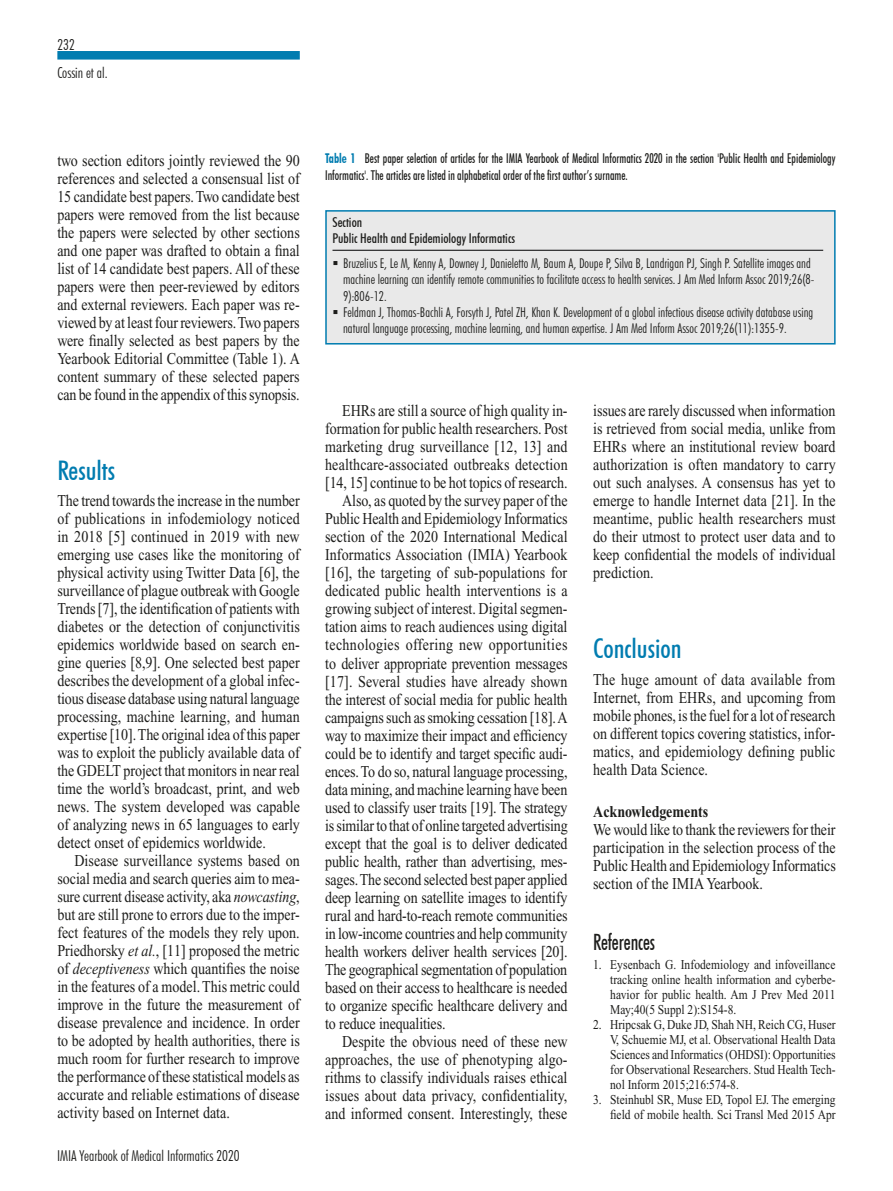
<style>
.page{position:relative;width:893px;height:1191px;background:#fff}
.page>*{position:absolute;margin:0;border:0;box-sizing:border-box;transform-origin:0 0}
.t1{font:500 condensed 27px "Futura BT";color:#007cb0}
.t2{font:500 condensed 22.5px "Futura BT";letter-spacing:-.005em;color:#1d1d1b;scale:.85 1}
.t3{font:16.5px/18px "Times";letter-spacing:-.01em;color:#1d1d1b;text-align:justify;scale:.85 1}
.t4{font:16.5px "Times";letter-spacing:.01em;color:#1d1d1b;scale:.85 1}
.t5{font:16.5px "Times";letter-spacing:.025em;color:#1d1d1b;scale:.85 1}
.t6{font:700 16.5px "Times";color:#1d1d1b;scale:.85 1}
.t7{font:300 condensed 15px "Futura BT";color:#1d1d1b}
.t8{font:300 condensed 13.5px/16.2px "Futura BT";color:#1d1d1b}
.t9{font:13.5px/15px "Times";color:#1d1d1b;text-align:justify;scale:.85 1}
.t10{font:500 condensed 13.5px/16.2px "Futura BT";color:#1d1d1b;scale:.85 1}
.t11{font:500 condensed 13.5px/16.2px "Futura BT";color:#1d1d1b}
.s1{font-style:italic}
.s2{font-weight:700;color:#007cb0}
</style>
<div class="page">
<div style="left:57px;top:51px;width:243px;height:9px;background:#007cb0"></div>
<div style="left:325px;top:210px;width:511px;height:134px;background:#e9e9e9;border:2px solid #007cb0"></div>
<hr style="left:332px;top:250px;width:491px;height:1px;background:#020203">
<p class="t7" style="left:57px;top:35px;width:19px">232</p>
<p class="t7" style="left:57px;top:63px;width:52px">Cossin et al.</p>
<p class="t3" style="left:57px;top:152px;width:287px">two section editors jointly reviewed the 90 references and selected a consensual list of 15 candidate best papers. Two candidate best papers were removed from the list because the papers were selected by other sections and one paper was drafted to obtain a final list of 14 candidate best papers. All of these papers were then peer-reviewed by editors and external reviewers. Each paper was re&shy;viewed by at least four reviewers. Two papers were finally selected as best papers by the Yearbook Editorial Committee (Table 1). A content summary of these selected papers can be found in the appendix of this synopsis.</p>
<h1 class="t1" style="left:57px;top:454px;width:59px">Results</h1>
<p class="t3" style="left:57px;top:492px;width:287px">The trend towards the increase in the number of publications in infodemiology noticed in 2018 [5] continued in 2019 with new emerging use cases like the monitoring of physical activity using Twitter Data [6], the surveillance of plague outbreak with Google Trends [7], the identification of patients with diabetes or the detection of conjunctivitis epidemics worldwide based on search en&shy;gine queries [8,9]. One selected best paper describes the development of a global infec&shy;tious disease database using natural language processing, machine learning, and human expertise [10]. The original idea of this paper was to exploit the publicly available data of the GDELT project that monitors in near real time the world’s broadcast, print, and web news. The system developed was capable of analyzing news in 65 languages to early detect onset of epidemics worldwide.</p>
<p class="t3" style="left:57px;top:852px;width:287px;text-indent:17px">Disease surveillance systems based on social media and search queries aim to mea&shy;sure current disease activity, aka <span class="s1">nowcasting</span>, but are still prone to errors due to the imper&shy;fect features of the models they rely upon.<br>Priedhorsky <span class="s1">et al.</span>, [11] proposed the metric of <span class="s1">deceptiveness</span> which quantifies the noise in the features of a model. This metric could improve in the future the measurement of disease prevalence and incidence. In order to be adopted by health authorities, there is much room for further research to improve the performance of these statistical models as accurate and reliable estimations of disease activity based on Internet data.</p>
<p class="t7" style="left:57px;top:1146px;width:184px">IMIA Yearbook of Medical Informatics 2020</p>
<p class="t10" style="left:325px;top:150px;width:602px"><span class="s2">Table 1</span> Best paper selection of articles for the IMIA Yearbook of Medical Informatics 2020 in the section 'Public Health and Epidemiology<br>Informatics'. The articles are listed in alphabetical order of the first author’s surname.</p>
<p class="t11" style="left:332px;top:214px;width:184px">Section<br>Public Health and Epidemiology Informatics</p>
<p class="t8" style="left:343px;top:255px;width:473px;text-indent:-11px">▪ Bruzelius E, Le M, Kenny A, Downey J, Danieletto M, Baum A, Doupe P, Silva B, Landrigan PJ, Singh P. Satellite images and machine learning can identify remote communities to facilitate access to health services. J Am Med Inform Assoc 2019;26(8-<br>9):806-12.</p>
<p class="t8" style="left:343px;top:304px;width:472px;text-indent:-11px">▪ Feldman J, Thomas-Bachli A, Forsyth J, Patel ZH, Khan K. Development of a global infectious disease activity database using natural language processing, machine learning, and human expertise. J Am Med Inform Assoc 2019;26(11):1355-9.</p>
<p class="t3" style="left:342px;top:402px;width:267px">EHRs are still a source of high quality in-</p>
<p class="t3" style="left:325px;top:420px;width:287px">formation for public health researchers. Post</p>
<p class="t4" style="left:325px;top:438px;width:287px">marketing drug surveillance [12, 13] and</p>
<p class="t4" style="left:325px;top:456px;width:287px">healthcare-associated outbreaks detection</p>
<p class="t3" style="left:325px;top:474px;width:287px">[14, 15] continue to be hot topics of research.</p>
<p class="t3" style="left:342px;top:492px;width:267px">Also, as quoted by the survey paper of the</p>
<p class="t3" style="left:325px;top:510px;width:287px">Public Health and Epidemiology Informatics</p>
<p class="t3" style="left:325px;top:528px;width:287px">section of the 2020 International Medical</p>
<p class="t3" style="left:325px;top:546px;width:287px">Informatics Association (IMIA) Yearbook</p>
<p class="t4" style="left:325px;top:564px;width:286px">[16], the targeting of sub-populations for</p>
<p class="t4" style="left:325px;top:582px;width:287px">dedicated public health interventions is a</p>
<p class="t3" style="left:325px;top:600px;width:287px">growing subject of interest. Digital segmen-</p>
<p class="t3" style="left:325px;top:618px;width:287px">tation aims to reach audiences using digital</p>
<p class="t5" style="left:325px;top:636px;width:287px">technologies offering new opportunities</p>
<p class="t3" style="left:325px;top:654px;width:287px">to deliver appropriate prevention messages</p>
<p class="t4" style="left:325px;top:672px;width:286px">[17]. Several studies have already shown</p>
<p class="t3" style="left:325px;top:690px;width:287px">the interest of social media for public health</p>
<p class="t3" style="left:325px;top:708px;width:287px">campaigns such as smoking cessation [18]. A</p>
<p class="t3" style="left:325px;top:726px;width:287px">way to maximize their impact and efficiency</p>
<p class="t3" style="left:325px;top:744px;width:287px">could be to identify and target specific audi-</p>
<p class="t3" style="left:325px;top:762px;width:287px">ences. To do so, natural language processing,</p>
<p class="t3" style="left:325px;top:780px;width:286px">data mining, and machine learning have been</p>
<p class="t3" style="left:325px;top:798px;width:287px">used to classify user traits [19]. The strategy</p>
<p class="t3" style="left:325px;top:816px;width:287px">is similar to that of online targeted advertising</p>
<p class="t3" style="left:325px;top:834px;width:287px">except that the goal is to deliver dedicated</p>
<p class="t3" style="left:325px;top:852px;width:287px">public health, rather than advertising, mes-</p>
<p class="t3" style="left:325px;top:870px;width:287px">sages. The second selected best paper applied</p>
<p class="t3" style="left:325px;top:888px;width:287px">deep learning on satellite images to identify</p>
<p class="t3" style="left:325px;top:906px;width:287px">rural and hard-to-reach remote communities</p>
<p class="t3" style="left:325px;top:924px;width:286px">in low-income countries and help community</p>
<p class="t3" style="left:325px;top:942px;width:287px">health workers deliver health services [20].</p>
<p class="t3" style="left:325px;top:960px;width:286px">The geographical segmentation of population</p>
<p class="t3" style="left:325px;top:978px;width:287px">based on their access to healthcare is needed</p>
<p class="t3" style="left:325px;top:996px;width:287px">to organize specific healthcare delivery and</p>
<p class="t3" style="left:325px;top:1014px;width:143px">to reduce inequalities.</p>
<p class="t3" style="left:342px;top:1032px;width:267px">Despite the obvious need of these new</p>
<p class="t3" style="left:325px;top:1050px;width:287px">approaches, the use of phenotyping algo-</p>
<p class="t3" style="left:325px;top:1068px;width:287px">rithms to classify individuals raises ethical</p>
<p class="t4" style="left:325px;top:1086px;width:286px">issues about data privacy, confidentiality,</p>
<p class="t3" style="left:325px;top:1104px;width:286px">and informed consent. Interestingly, these</p>
<p class="t3" style="left:593px;top:402px;width:287px">issues are rarely discussed when information is retrieved from social media, unlike from EHRs where an institutional review board authorization is often mandatory to carry out such analyses. A consensus has yet to emerge to handle Internet data [21]. In the meantime, public health researchers must do their utmost to protect user data and to keep confidential the models of individual prediction.</p>
<h1 class="t1" style="left:593px;top:632px;width:90px">Conclusion</h1>
<p class="t3" style="left:593px;top:670px;width:287px">The huge amount of data available from Internet, from EHRs, and upcoming from mobile phones, is the fuel for a lot of research on different topics covering statistics, infor&shy;matics, and epidemiology defining public health Data Science.</p>
<p class="t6" style="left:593px;top:802px;width:137px">Acknowledgements</p>
<p class="t3" style="left:593px;top:820px;width:287px">We would like to thank the reviewers for their participation in the selection process of the Public Health and Epidemiology Informatics section of the IMIA Yearbook.</p>
<h2 class="t2" style="left:593px;top:928px;width:74px">References</h2>
<p class="t9" style="left:610px;top:957px;width:267px;text-indent:-17px">1. Eysenbach G. Infodemiology and infoveillance tracking online health information and cyberbe&shy;havior for public health. Am J Prev Med 2011<br>May;40(5 Suppl 2):S154-8.</p>
<p class="t9" style="left:610px;top:1017px;width:267px;text-indent:-17px">2. Hripcsak G, Duke JD, Shah NH, Reich CG, Huser V, Schuemie MJ, et al. Observational Health Data Sciences and Informatics (OHDSI): Opportunities for Observational Researchers. Stud Health Tech&shy;nol Inform 2015;216:574-8.</p>
<p class="t9" style="left:593px;top:1092px;width:287px;text-align:right">3. Steinhubl SR, Muse ED, Topol EJ. The emerging field of mobile health. Sci Transl Med 2015 Apr</p>
</div>
